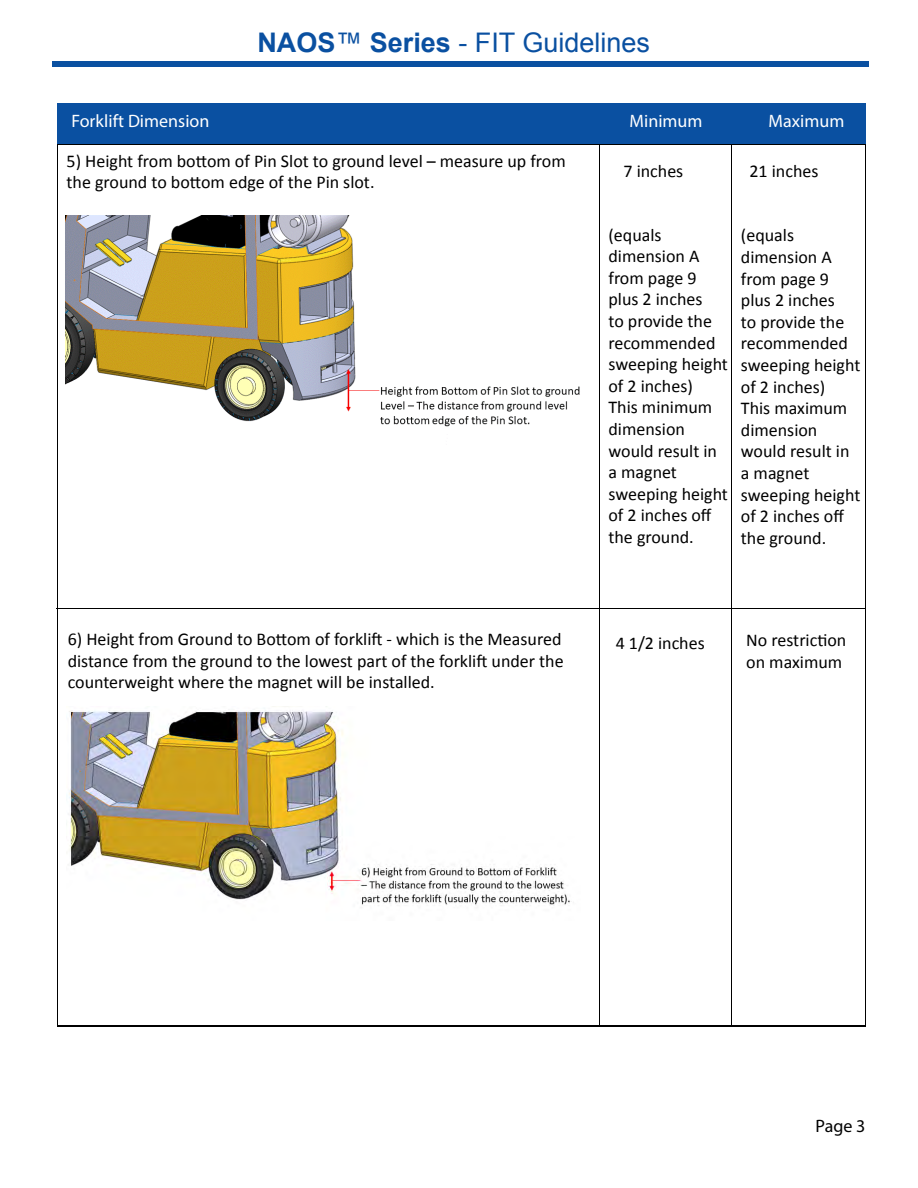
<style>
.page{position:relative;width:918px;height:1188px;background:#fff}
.page>*{position:absolute;margin:0;border:0;box-sizing:border-box;transform-origin:0 0}
.t1{font:27px "Arial";color:#0a50a1}
.t2{font:18px/21.6px "Calibri";color:#000}
.t3{font:18px "Myriad Pro";color:#fff}
.t4{font:18px "Myriad Pro";color:#000}
.s1{font-weight:700}
</style>
<div class="page">
<div style="left:52px;top:61px;width:817px;height:6px;background:#0a50a1"></div>
<hr style="left:57px;top:144px;width:1px;height:882px;background:#000">
<hr style="left:58px;top:1026px;width:541px;height:1px;background:#000">
<hr style="left:599px;top:144px;width:1px;height:882px;background:#000">
<hr style="left:600px;top:1026px;width:131px;height:1px;background:#000">
<hr style="left:731px;top:144px;width:1px;height:882px;background:#000">
<hr style="left:732px;top:1026px;width:133px;height:1px;background:#000">
<hr style="left:865px;top:144px;width:1px;height:882px;background:#000">
<div style="left:57px;top:103px;width:809px;height:41px;background:#0a50a1"></div>
<img style="left:66px;top:711px;width:504px;height:195px">
<img style="left:65px;top:215px;width:515px;height:212px">
<hr style="left:56px;top:608px;width:810px;height:1px;background:#000">
<h1 class="t1" style="left:257px;top:24px;width:394px"><span class="s1">NAOS</span>™ <span class="s1">Series</span> - FIT Guidelines</h1>
<p class="t3" style="left:72px;top:109px;width:139px">Forklift Dimension</p>
<p class="t3" style="left:630px;top:109px;width:75px">Minimum</p>
<p class="t3" style="left:769px;top:109px;width:77px">Maximum</p>
<p class="t2" style="left:624px;top:160px;width:61px">7 inches</p>
<p class="t2" style="left:750px;top:160px;width:70px">21 inches</p>
<p class="t2" style="left:67px;top:149px;width:501px">5) Height from bottom of Pin Slot to ground level – measure up from the ground to bottom edge of the Pin slot.</p>
<p class="t2" style="left:609px;top:223px;width:121px">(equals dimension A from page 9 plus 2 inches<br>to provide the recommended sweeping height of 2 inches)<br>This minimum dimension would result in a magnet sweeping height of 2 inches off the ground.</p>
<p class="t2" style="left:741px;top:224px;width:121px">(equals dimension A from page 9 plus 2 inches<br>to provide the recommended sweeping height of 2 inches)<br>This maximum dimension would result in a magnet sweeping height of 2 inches off the ground.</p>
<p class="t2" style="left:68px;top:628px;width:497px">6) Height from Ground to Bottom of forklift - which is the Measured distance from the ground to the lowest part of the forklift under the counterweight where the magnet will be installed.</p>
<p class="t2" style="left:616px;top:632px;width:91px">4 1/2 inches</p>
<p class="t2" style="left:746px;top:629px;width:102px">No restriction on maximum</p>
<p class="t4" style="left:816px;top:1115px;width:51px">Page 3</p>
</div>
